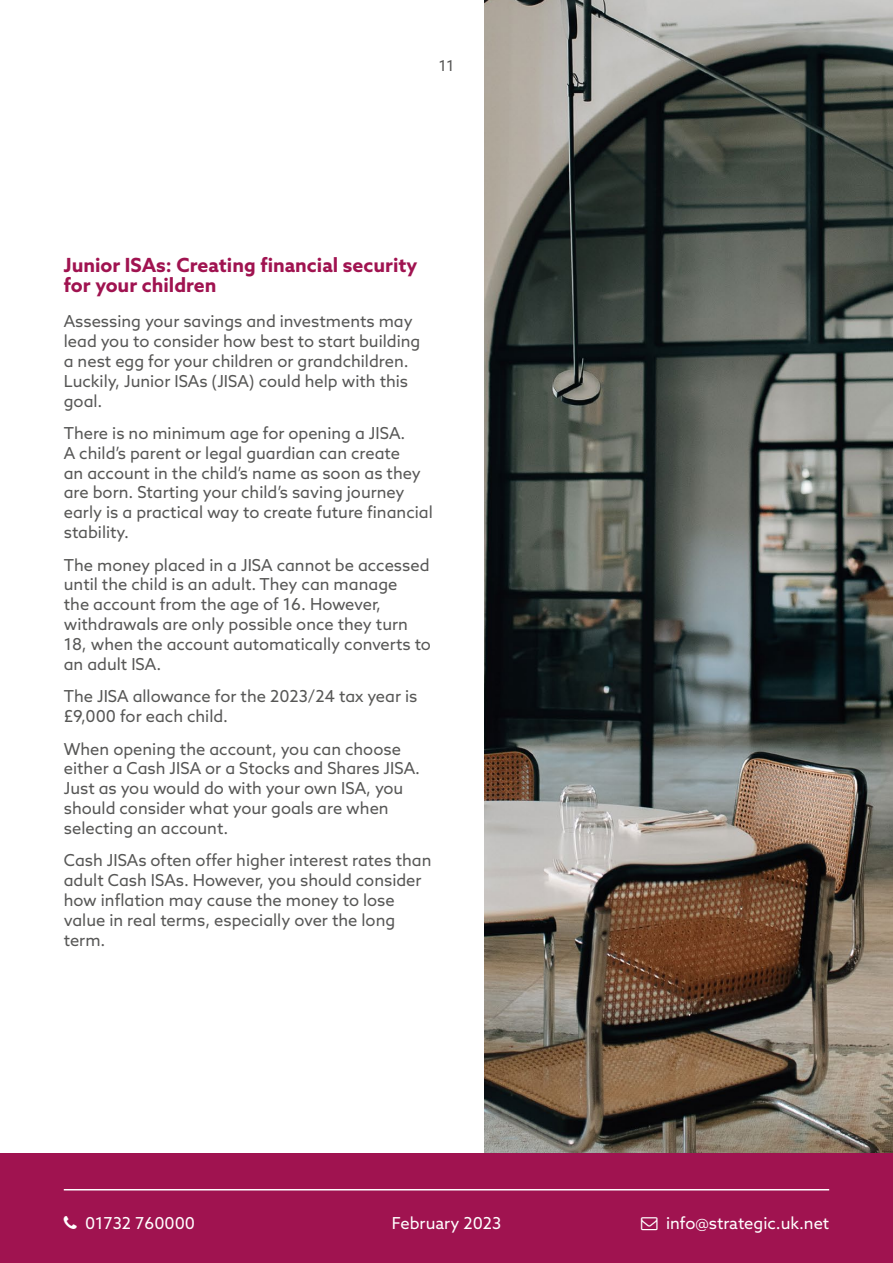
<style>
.page{position:relative;width:893px;height:1263px;background:#fff}
.page>*{position:absolute;margin:0;border:0;box-sizing:border-box;transform-origin:0 0}
.t1{font:700 19.5px/19.8px "Azo Sans";color:#a01350}
.t2{font:16.5px/19.8px "Azo Sans";color:#575756}
.t3{font:16.5px "Azo Sans";color:#fff}
.t4{font:15px "Azo Sans";color:#575756}
</style>
<div class="page">
<img style="left:485px;top:0;width:408px;height:1153px">
<div style="left:0;top:1153px;width:893px;height:110px;background:#a01350"></div>
<hr style="left:64px;top:1189px;width:765px;height:1px;background:#fff">
<p class="t4" style="left:439px;top:56px;width:17px">11</p>
<p class="t1" style="left:64px;top:255px;width:355px">Junior ISAs: Creating financial security for your children</p>
<p class="t2" style="left:64px;top:311px;width:358px">Assessing your savings and investments may lead you to consider how best to start building a nest egg for your children or grandchildren.<br>Luckily, Junior ISAs (JISA) could help with this goal.</p>
<p class="t2" style="left:64px;top:423px;width:370px">There is no minimum age for opening a JISA.<br>A child’s parent or legal guardian can create<br>an account in the child’s name as soon as they are born. Starting your child’s saving journey early is a practical way to create future financial stability.</p>
<p class="t2" style="left:64px;top:555px;width:369px">The money placed in a JISA cannot be accessed until the child is an adult. They can manage<br>the account from the age of 16. However, withdrawals are only possible once they turn 18, when the account automatically converts to an adult ISA.</p>
<p class="t2" style="left:64px;top:686px;width:355px">The JISA allowance for the 2023/24 tax year is £9,000 for each child.</p>
<p class="t2" style="left:64px;top:738px;width:358px">When opening the account, you can choose either a Cash JISA or a Stocks and Shares JISA.<br>Just as you would do with your own ISA, you should consider what your goals are when selecting an account.</p>
<p class="t2" style="left:64px;top:850px;width:369px">Cash JISAs often offer higher interest rates than adult Cash ISAs. However, you should consider how inflation may cause the money to lose value in real terms, especially over the long term.</p>
<p class="t3" style="left:85px;top:1212px;width:112px">01732 760000</p>
<p class="t3" style="left:666px;top:1212px;width:165px">info@strategic.uk.net</p>
<p class="t3" style="left:392px;top:1213px;width:111px">February 2023</p>
</div>
